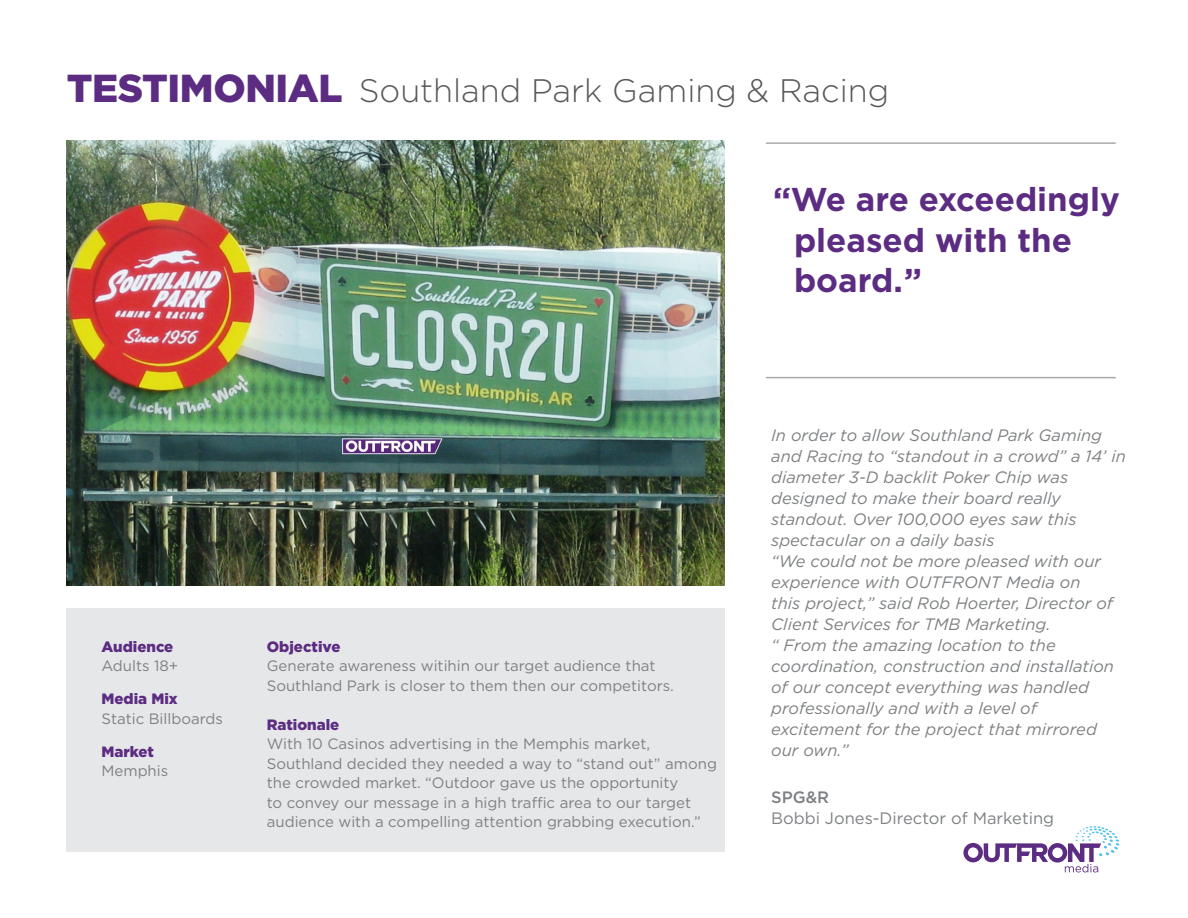
<style>
.page{position:relative;width:1188px;height:918px;background:#fff}
.page>*{position:absolute;margin:0;border:0;box-sizing:border-box;transform-origin:0 0}
.t1{font:700 33px/40.5px "Gotham";color:#5c2c82}
.t2{font:300 32.55px "Gotham";color:#57585a}
.t3{font:italic 16.5px/21px "Gotham";color:#7e8083}
.t4{font:16.5px "Gotham";color:#7e8083}
.t5{font:500 16.5px "Gotham";color:#7e8083}
.t6{font:15px/19.5px "Gotham";color:#7e8083}
.t7{font:900 15px "Gotham";color:#5c2c82}
.s1{font-weight:900;font-size:39px;color:#5c2c82}
</style>
<div class="page">
<div style="left:66px;top:608px;width:658px;height:244px;background:#e6e7e9"></div>
<hr style="left:766px;top:142px;width:350px;height:2px;background:#a8a9ad">
<hr style="left:766px;top:377px;width:350px;height:1px;background:#a8a9ad">
<svg style="left:963px;top:826px;width:157px;height:47px"></svg>
<img style="left:66px;top:141px;width:658px;height:444px">
<p class="t2" style="left:67px;top:69px;width:824px"><span class="s1">TESTIMONIAL</span> Southland Park Gaming &amp; Racing</p>
<p class="t7" style="left:102px;top:636px;width:73px">Audience</p>
<p class="t6" style="left:102px;top:656px;width:78px">Adults 18+</p>
<p class="t7" style="left:102px;top:689px;width:78px">Media Mix</p>
<p class="t6" style="left:102px;top:708px;width:123px">Static Billboards</p>
<p class="t7" style="left:102px;top:741px;width:54px">Market</p>
<p class="t6" style="left:102px;top:761px;width:68px">Memphis</p>
<p class="t7" style="left:267px;top:636px;width:75px">Objective</p>
<p class="t6" style="left:267px;top:656px;width:409px">Generate awareness witihin our target audience that<br>Southland Park is closer to them then our competitors.</p>
<p class="t7" style="left:267px;top:714px;width:74px">Rationale</p>
<p class="t6" style="left:267px;top:734px;width:452px">With 10 Casinos advertising in the Memphis market, Southland decided they needed a way to “stand out” among the crowded market. “Outdoor gave us the opportunity<br>to convey our message in a high traffic area to our target audience with a compelling attention grabbing execution.”</p>
<p class="t1" style="left:794px;top:179px;width:327px;text-indent:-21px">“We are exceedingly pleased with the board.”</p>
<p class="t3" style="left:771px;top:424px;width:356px">In order to allow Southland Park Gaming and Racing to “standout in a crowd” a 14’ in diameter 3-D backlit Poker Chip was</p>
<p class="t3" style="left:771px;top:487px;width:307px">designed to make their board really standout. Over 100,000 eyes saw this spectacular on a daily basis</p>
<p class="t3" style="left:771px;top:550px;width:343px">“We could not be more pleased with our experience with OUTFRONT Media on this project,” said Rob Hoerter, Director of Client Services for TMB Marketing.</p>
<p class="t3" style="left:771px;top:634px;width:344px">“ From the amazing location to the coordination, construction and installation of our concept everything was handled professionally and with a level of excitement for the project that mirrored</p>
<p class="t3" style="left:771px;top:739px;width:79px">our own.”</p>
<p class="t5" style="left:771px;top:787px;width:59px">SPG&amp;R</p>
<p class="t4" style="left:771px;top:808px;width:284px">Bobbi Jones-Director of Marketing</p>
</div>
